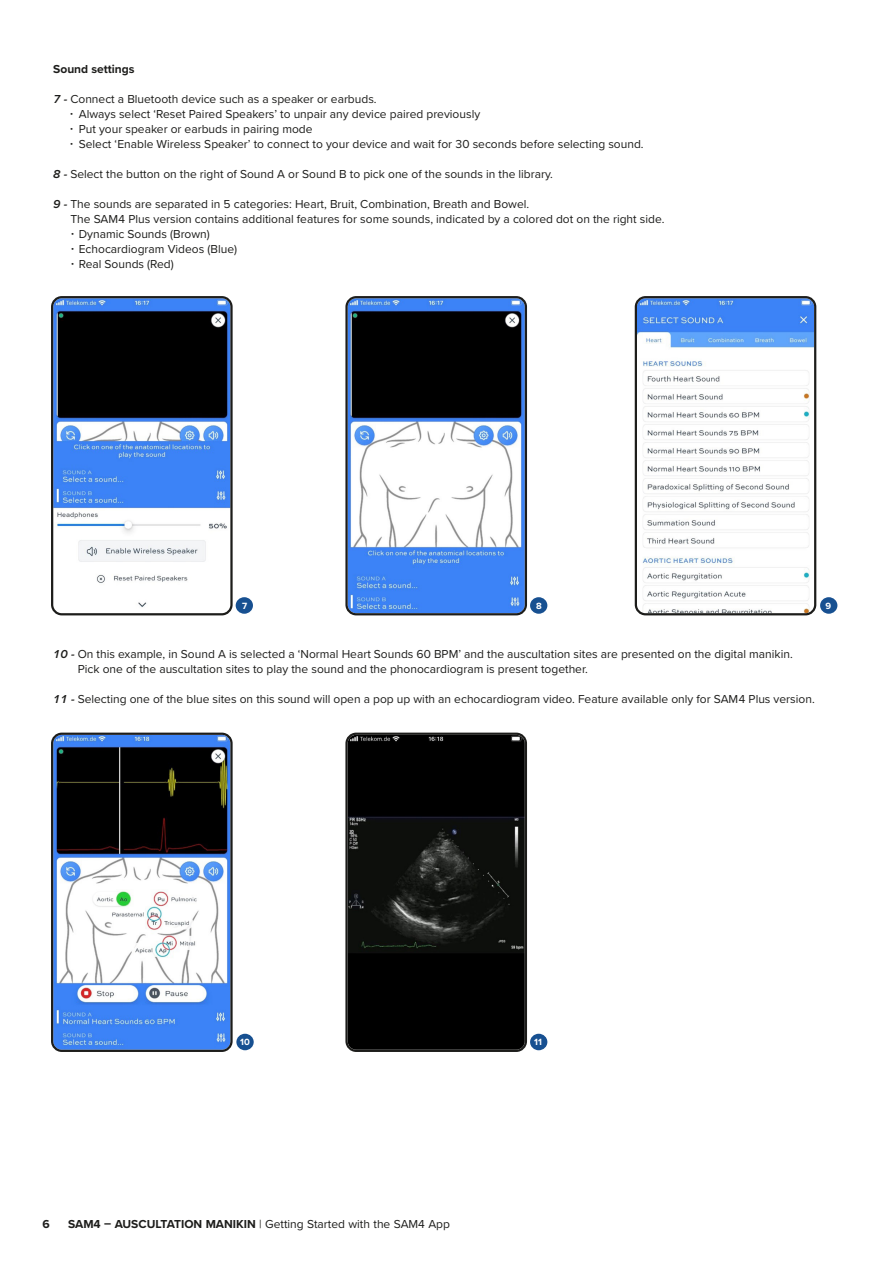
<style>
.page{position:relative;width:893px;height:1263px;background:#fff}
.page>*{position:absolute;margin:0;border:0;box-sizing:border-box;transform-origin:0 0}
.t1{font:12px/15px "Proxima Nova";color:#1d1d1b}
.t2{font:700 12px "Proxima Nova";color:#1d1d1b}
.t3{font:700 9.3px "Proxima Nova";color:#fff}
.s1{font-weight:600;font-style:italic}
.s2{font-weight:700}
</style>
<div class="page">
<img style="left:54px;top:736px;width:176px;height:313px">
<div style="left:51px;top:733px;width:182px;height:319px;border:2px solid #1d1d1b;border-radius:10px"></div>
<div style="left:236px;top:1033px;width:18px;height:18px;background:#175091;border-radius:50%"></div>
<div style="left:235px;top:1032px;width:20px;height:20px;border:2px solid #fff;border-radius:50%"></div>
<img style="left:348px;top:299px;width:176px;height:313px">
<div style="left:345px;top:296px;width:182px;height:319px;border:2px solid #1d1d1b;border-radius:10px"></div>
<img style="left:54px;top:299px;width:176px;height:313px">
<div style="left:51px;top:296px;width:182px;height:319px;border:2px solid #1d1d1b;border-radius:10px"></div>
<img style="left:638px;top:299px;width:176px;height:314px">
<div style="left:635px;top:296px;width:181px;height:319px;border:2px solid #1d1d1b;border-radius:10px"></div>
<div style="left:529px;top:596px;width:19px;height:18px;background:#175091;border-radius:50%"></div>
<div style="left:528px;top:596px;width:21px;height:19px;border:2px solid #fff;border-radius:50%"></div>
<div style="left:819px;top:596px;width:19px;height:18px;background:#175091;border-radius:50%"></div>
<div style="left:818px;top:596px;width:21px;height:19px;border:2px solid #fff;border-radius:50%"></div>
<div style="left:235px;top:596px;width:19px;height:18px;background:#175091;border-radius:50%"></div>
<div style="left:234px;top:596px;width:21px;height:19px;border:2px solid #fff;border-radius:50%"></div>
<img style="left:348px;top:736px;width:176px;height:313px">
<div style="left:345px;top:733px;width:182px;height:319px;border:2px solid #1d1d1b;border-radius:10px"></div>
<div style="left:529px;top:1033px;width:19px;height:18px;background:#175091;border-radius:50%"></div>
<div style="left:528px;top:1032px;width:21px;height:20px;border:2px solid #fff;border-radius:50%"></div>
<p class="t2" style="left:53px;top:60px;width:83px">Sound settings</p>
<p class="t1" style="left:70px;top:90px;width:575px;text-indent:-17px"><span class="s1">7 -</span> Connect a Bluetooth device such as a speaker or earbuds.<br><span class="s2">·</span> Always select ‘Reset Paired Speakers’ to unpair any device paired previously<br><span class="s2">·</span> Put your speaker or earbuds in pairing mode<br><span class="s2">·</span> Select ‘Enable Wireless Speaker’ to connect to your device and wait for 30 seconds before selecting sound.</p>
<p class="t1" style="left:53px;top:165px;width:501px"><span class="s1">8 -</span> Select the button on the right of Sound A or Sound B to pick one of the sounds in the library.</p>
<p class="t1" style="left:70px;top:195px;width:596px;text-indent:-17px"><span class="s1">9 -</span> The sounds are separated in 5 categories: Heart, Bruit, Combination, Breath and Bowel.<br>The SAM4 Plus version contains additional features for some sounds, indicated by a colored dot on the right side. <span class="s2">·</span> Dynamic Sounds (Brown)<br><span class="s2">·</span> Echocardiogram Videos (Blue)<br><span class="s2">·</span> Real Sounds (Red)</p>
<p class="t3" style="left:242px;top:599px;width:7px">7</p>
<p class="t3" style="left:536px;top:599px;width:7px">8</p>
<p class="t3" style="left:826px;top:599px;width:7px">9</p>
<p class="t1" style="left:78px;top:645px;width:717px;text-indent:-24px"><span class="s1">10 -</span> On this example, in Sound A is selected a ‘Normal Heart Sounds 60 BPM’ and the auscultation sites are presented on the digital manikin.<br>Pick one of the auscultation sites to play the sound and the phonocardiogram is present together.</p>
<p class="t1" style="left:53px;top:690px;width:763px"><span class="s1">11 -</span> Selecting one of the blue sites on this sound will open a pop up with an echocardiogram video. Feature available only for SAM4 Plus version.</p>
<p class="t3" style="left:240px;top:1035px;width:11px">10</p>
<p class="t2" style="left:43px;top:1215px;width:9px">6</p>
<p class="t1" style="left:68px;top:1215px;width:384px"><span class="s2">SAM4 – AUSCULTATION MANIKIN</span> | Getting Started with the SAM4 App</p>
<p class="t3" style="left:534px;top:1035px;width:9px">11</p>
</div>
